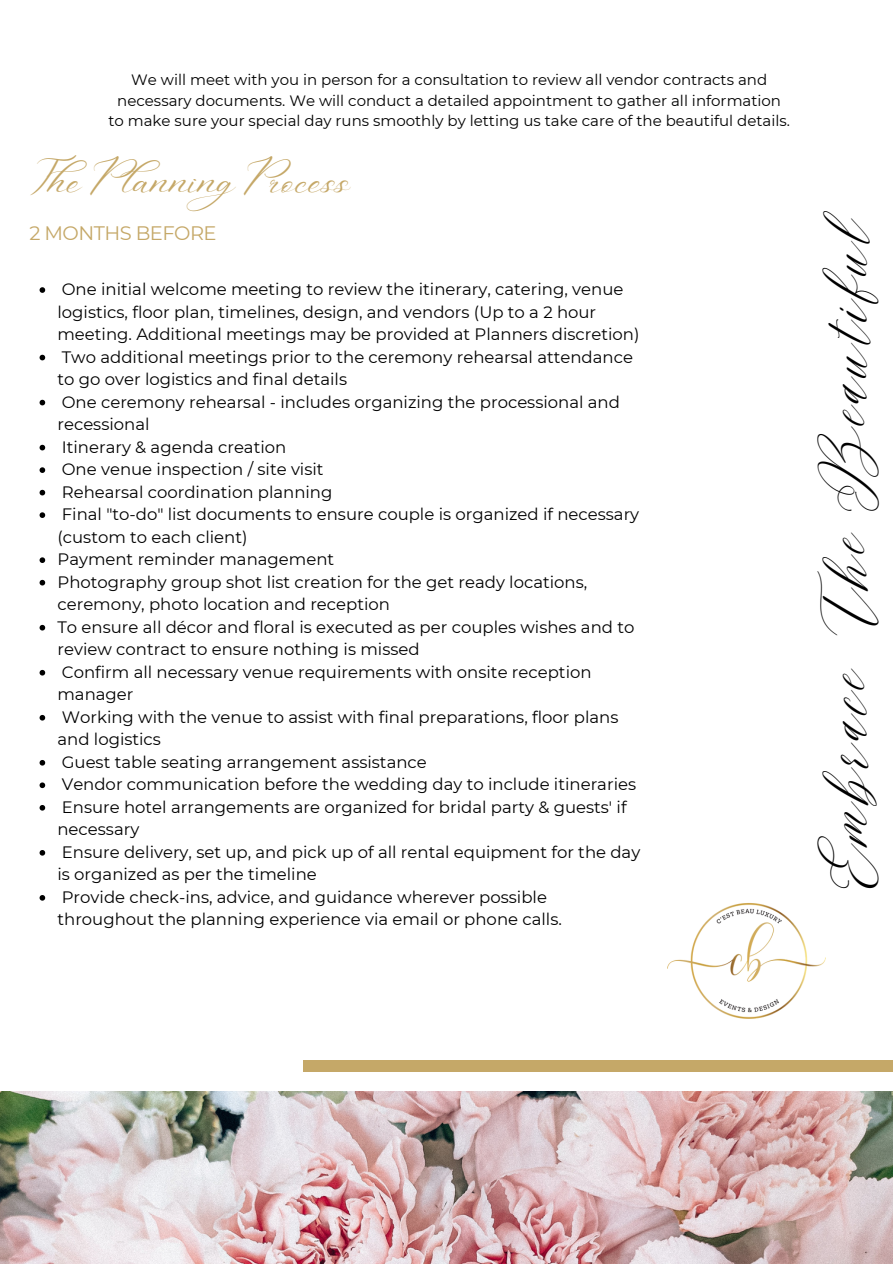
<style>
.page{position:relative;width:893px;height:1264px;background:#fff}
.page>*{position:absolute;margin:0;border:0;box-sizing:border-box;transform-origin:0 0}
.t1{font:46.65px "Malibu Ring";color:#000}
.t2{font:24px "Aniyah";letter-spacing:-.03em;color:#c5a868}
.t3{font:19.5px "Montserrat";letter-spacing:-.03em;color:#c5a868}
.t4{font:16.5px/22.5px "Montserrat";color:#000}
.t5{font:15px/20.2px "Montserrat";color:#000;text-align:center}
</style>
<div class="page">
<svg style="left:40px;top:287px;width:5px;height:6px"></svg>
<svg style="left:40px;top:355px;width:5px;height:5px"></svg>
<svg style="left:40px;top:400px;width:5px;height:5px"></svg>
<svg style="left:40px;top:445px;width:5px;height:5px"></svg>
<svg style="left:40px;top:467px;width:5px;height:6px"></svg>
<svg style="left:40px;top:490px;width:5px;height:5px"></svg>
<svg style="left:40px;top:512px;width:5px;height:6px"></svg>
<svg style="left:40px;top:557px;width:5px;height:6px"></svg>
<svg style="left:40px;top:580px;width:5px;height:5px"></svg>
<svg style="left:40px;top:625px;width:5px;height:5px"></svg>
<svg style="left:40px;top:670px;width:5px;height:5px"></svg>
<svg style="left:40px;top:715px;width:5px;height:5px"></svg>
<svg style="left:40px;top:760px;width:5px;height:5px"></svg>
<svg style="left:40px;top:782px;width:5px;height:6px"></svg>
<svg style="left:40px;top:805px;width:5px;height:5px"></svg>
<svg style="left:40px;top:850px;width:5px;height:5px"></svg>
<svg style="left:40px;top:895px;width:5px;height:5px"></svg>
<div style="left:303px;top:1060px;width:589px;height:11px;background:#c5a868"></div>
<img style="left:667px;top:903px;width:158px;height:116px">
<img style="left:0;top:1091px;width:892px;height:172px">
<p class="t5" style="left:108px;top:70px;width:683px">We will meet with you in person for a consultation to review all vendor contracts and necessary documents. We will conduct a detailed appointment to gather all information to make sure your special day runs smoothly by letting us take care of the beautiful details.</p>
<p class="t2" style="left:29px;top:171px;width:322px">The PlanningProcess</p>
<h2 class="t3" style="left:29px;top:221px;width:189px">2 MONTHS BEFORE</h2>
<h3 class="t4" style="left:57px;top:278px;width:583px">One initial welcome meeting to review the itinerary, catering, venue logistics, floor plan, timelines, design, and vendors (Up to a 2 hour meeting. Additional meetings may be provided at Planners discretion)</h3>
<p class="t4" style="left:57px;top:345px;width:577px">Two additional meetings prior to the ceremony rehearsal attendance to go over logistics and final details</p>
<p class="t4" style="left:57px;top:390px;width:564px">One ceremony rehearsal - includes organizing the processional and recessional</p>
<p class="t4" style="left:62px;top:435px;width:226px">Itinerary &amp; agenda creation</p>
<p class="t4" style="left:62px;top:458px;width:263px">One venue inspection / site visit</p>
<p class="t4" style="left:62px;top:480px;width:272px">Rehearsal coordination planning</p>
<p class="t4" style="left:57px;top:503px;width:583px">Final "to-do" list documents to ensure couple is organized if necessary (custom to each client)</p>
<p class="t4" style="left:57px;top:548px;width:278px">Payment reminder management</p>
<p class="t4" style="left:57px;top:570px;width:531px">Photography group shot list creation for the get ready locations, ceremony, photo location and reception</p>
<p class="t4" style="left:57px;top:615px;width:578px">To ensure all décor and floral is executed as per couples wishes and to review contract to ensure nothing is missed</p>
<p class="t4" style="left:57px;top:660px;width:535px">Confirm all necessary venue requirements with onsite reception manager</p>
<p class="t4" style="left:57px;top:705px;width:562px">Working with the venue to assist with final preparations, floor plans and logistics</p>
<p class="t4" style="left:62px;top:750px;width:366px">Guest table seating arrangement assistance</p>
<p class="t4" style="left:62px;top:773px;width:575px">Vendor communication before the wedding day to include itineraries</p>
<p class="t4" style="left:57px;top:795px;width:570px">Ensure hotel arrangements are organized for bridal party &amp; guests' if necessary</p>
<p class="t4" style="left:57px;top:840px;width:584px">Ensure delivery, set up, and pick up of all rental equipment for the day is organized as per the timeline</p>
<p class="t4" style="left:57px;top:885px;width:506px">Provide check-ins, advice, and guidance wherever possible throughout the planning experience via email or phone calls.</p>
<h1 class="t1" style="left:818px;top:896px;width:689px;rotate:-90deg">Embrace The Beautiful</h1>
</div>
